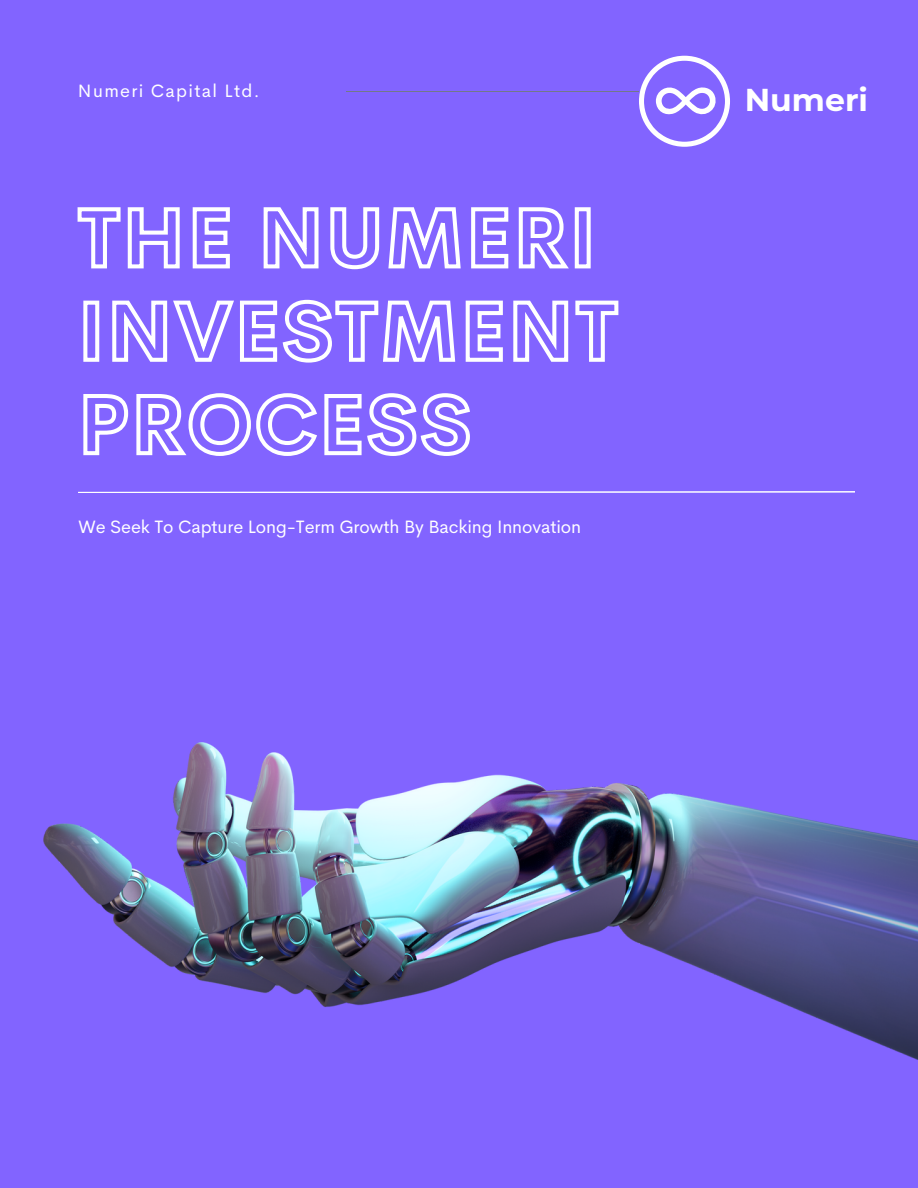
<style>
.page{position:relative;width:918px;height:1188px;background:#8264ff}
.page>*{position:absolute;margin:0;border:0;box-sizing:border-box;transform-origin:0 0}
.t1{font:700 31.5px "Montserrat";color:#fff}
.t2{font:18px "Cerebri Sans";letter-spacing:-.005em;color:#fff}
.t3{font:18px "Cerebri Sans";letter-spacing:.075em;color:#fff}
</style>
<div class="page">
<hr style="left:346px;top:91px;width:293px;height:1px;background:#737887">
<svg style="left:78px;top:491px;width:777px;height:2px"></svg>
<img style="left:44px;top:743px;width:874px;height:317px">
<svg style="left:77px;top:207px;width:514px;height:63px"></svg>
<svg style="left:83px;top:299px;width:536px;height:64px"></svg>
<svg style="left:83px;top:393px;width:387px;height:63px"></svg>
<svg style="left:639px;top:56px;width:91px;height:91px"></svg>
<p class="t3" style="left:78px;top:79px;width:183px">Numeri Capital Ltd.</p>
<p class="t2" style="left:78px;top:515px;width:505px">We Seek To Capture Long-Term Growth By Backing Innovation</p>
<p class="t1" style="left:745px;top:81px;width:125px">Numeri</p>
</div>
